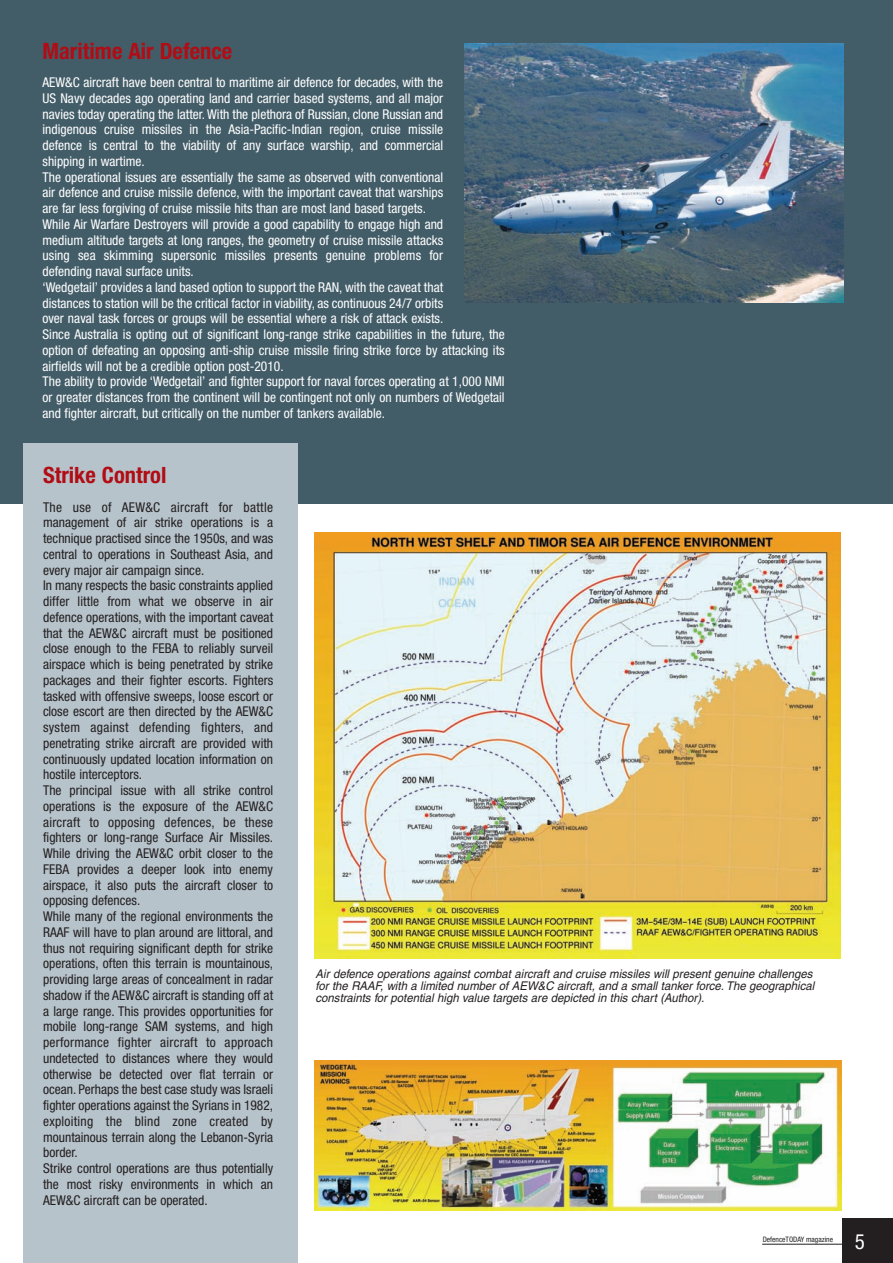
<style>
.page{position:relative;width:893px;height:1263px;background:#fff}
.page>*{position:absolute;margin:0;border:0;box-sizing:border-box;transform-origin:0 0}
.t1{font:700 condensed 22.5px "Helvetica Neue";color:#b00d15}
.t2{font:condensed 21px "Helvetica Neue";color:#fff}
.t3{font:condensed 13.5px/15.8px "Helvetica Neue";color:#231f20}
.t4{font:condensed 13.5px/15.8px "Helvetica Neue";color:#fff}
.t5{font:italic 12px/12px "Helvetica";color:#231f20;scale:.95 1}
.t6{font:condensed 7.5px "Helvetica Neue";color:#231f20}
</style>
<div class="page">
<div style="left:0;top:0;width:893px;height:504px;background:#435d68"></div>
<div style="left:23px;top:443px;width:275px;height:820px;background:#b7c3cb"></div>
<hr style="left:762px;top:1244px;width:95px;height:1px;background:#231f20">
<div style="left:842px;top:1218px;width:51px;height:45px;background:#231f20"></div>
<img style="left:315px;top:532px;width:525px;height:426px">
<img style="left:464px;top:44px;width:379px;height:258px">
<img style="left:315px;top:1060px;width:527px;height:151px">
<h1 class="t1" style="left:43px;top:43px;width:191px">Maritime Air Defence</h1>
<p class="t4" style="left:43px;top:76px;width:464px">AEW&amp;C aircraft have been central to maritime air defence for decades, with the<br>US Navy decades ago operating land and carrier based systems, and all major<br>navies today operating the latter. With the plethora of Russian, clone Russian and<br>indigenous cruise missiles in the Asia-Pacific-Indian region, cruise missile<br>defence is central to the viability of any surface warship, and commercial<br>shipping in wartime.<br>The operational issues are essentially the same as observed with conventional<br>air defence and cruise missile defence, with the important caveat that warships<br>are far less forgiving of cruise missile hits than are most land based targets.<br>While Air Warfare Destroyers will provide a good capability to engage high and<br>medium altitude targets at long ranges, the geometry of cruise missile attacks<br>using sea skimming supersonic missiles presents genuine problems for<br>defending naval surface units.<br>‘Wedgetail’ provides a land based option to support the RAN, with the caveat that<br>distances to station will be the critical factor in viability, as continuous 24/7 orbits<br>over naval task forces or groups will be essential where a risk of attack exists.<br>Since Australia is opting out of significant long-range strike capabilities in the future, the option of defeating an opposing anti-ship cruise missile firing strike force by attacking its airfields will not be a credible option post-2010.<br>The ability to provide ‘Wedgetail’ and fighter support for naval forces operating at 1,000 NMI or greater distances from the continent will be contingent not only on numbers of Wedgetail and fighter aircraft, but critically on the number of tankers available.</p>
<h1 class="t1" style="left:43px;top:467px;width:125px">Strike Control</h1>
<p class="t3" style="left:43px;top:500px;width:232px">The use of AEW&amp;C aircraft for battle management of air strike operations is a technique practised since the 1950s, and was central to operations in Southeast Asia, and every major air campaign since.<br>In many respects the basic constraints applied differ little from what we observe in air defence operations, with the important caveat that the AEW&amp;C aircraft must be positioned close enough to the FEBA to reliably surveil airspace which is being penetrated by strike packages and their fighter escorts. Fighters tasked with offensive sweeps, loose escort or close escort are then directed by the AEW&amp;C system against defending fighters, and penetrating strike aircraft are provided with continuously updated location information on hostile interceptors.<br>The principal issue with all strike control operations is the exposure of the AEW&amp;C aircraft to opposing defences, be these fighters or long-range Surface Air Missiles.<br>While driving the AEW&amp;C orbit closer to the FEBA provides a deeper look into enemy airspace, it also puts the aircraft closer to opposing defences.<br>While many of the regional environments the RAAF will have to plan around are littoral, and thus not requiring significant depth for strike operations, often this terrain is mountainous, providing large areas of concealment in radar shadow if the AEW&amp;C aircraft is standing off at a large range. This provides opportunities for mobile long-range SAM systems, and high performance fighter aircraft to approach undetected to distances where they would otherwise be detected over flat terrain or ocean. Perhaps the best case study was Israeli fighter operations against the Syrians in 1982, exploiting the blind zone created by mountainous terrain along the Lebanon-Syria border.<br>Strike control operations are thus potentially the most risky environments in which an AEW&amp;C aircraft can be operated.</p>
<p class="t5" style="left:316px;top:968px;width:526px">Air defence operations against combat aircraft and cruise missiles will present genuine challenges for the RAAF, with a limited number of AEW&amp;C aircraft, and a small tanker force. The geographical constraints for potential high value targets are depicted in this chart (Author).</p>
<p class="t6" style="left:763px;top:1237px;width:72px">DefenceTODAY magazine</p>
<h2 class="t2" style="left:855px;top:1234px;width:12px">5</h2>
</div>
